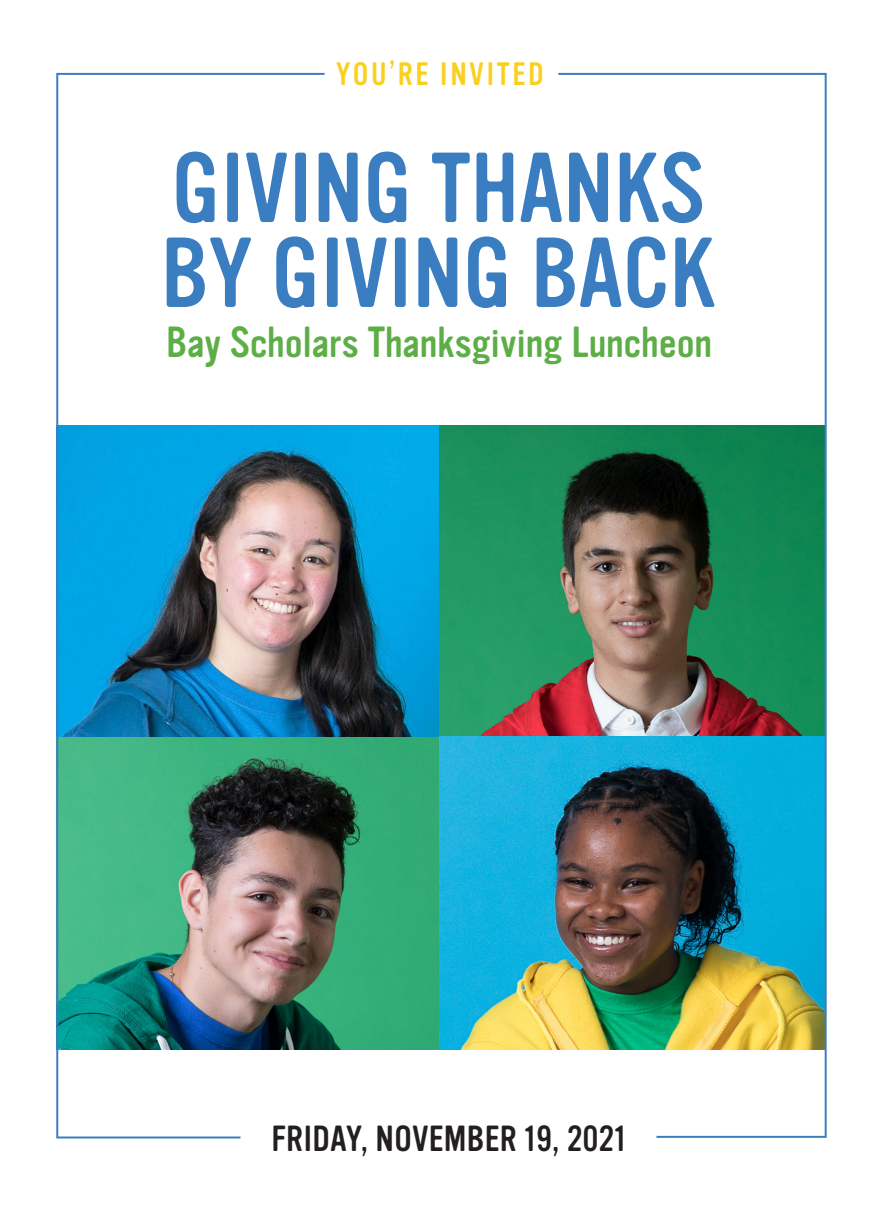
<style>
.page{position:relative;width:878px;height:1215px;background:#fff}
.page>*{position:absolute;margin:0;border:0;box-sizing:border-box;transform-origin:0 0}
.t1{font:97.25px/85px "Vinyl OT";color:#3a7dc0}
.body_text_ital_credi{font:42.75px "Vinyl OT";letter-spacing:.01em;color:#5dae46}
.body_text_ital_credi-2{font:35.5px "Vinyl OT";letter-spacing:.01em;color:#231f20}
.body_text_ital_credi-3{font:31.75px "Vinyl OT";letter-spacing:.08em;color:#fad020}
</style>
<div class="page">
<img style="left:326px;top:425px;width:113px;height:624px">
<img style="left:439px;top:425px;width:117px;height:624px">
<img style="left:56px;top:72px;width:270px;height:1067px">
<img style="left:556px;top:72px;width:271px;height:1066px">
<p class="body_text_ital_credi-3" style="left:336px;top:56px;width:209px">YOU’RE INVITED</p>
<p class="t1" style="left:161px;top:148px;width:556px">GIVING THANKS<br>BY GIVING BACK</p>
<p class="body_text_ital_credi" style="left:166px;top:319px;width:547px">Bay Scholars Thanksgiving Luncheon</p>
<p class="body_text_ital_credi-2" style="left:271px;top:1120px;width:356px">FRIDAY, NOVEMBER 19, 2021</p>
</div>
